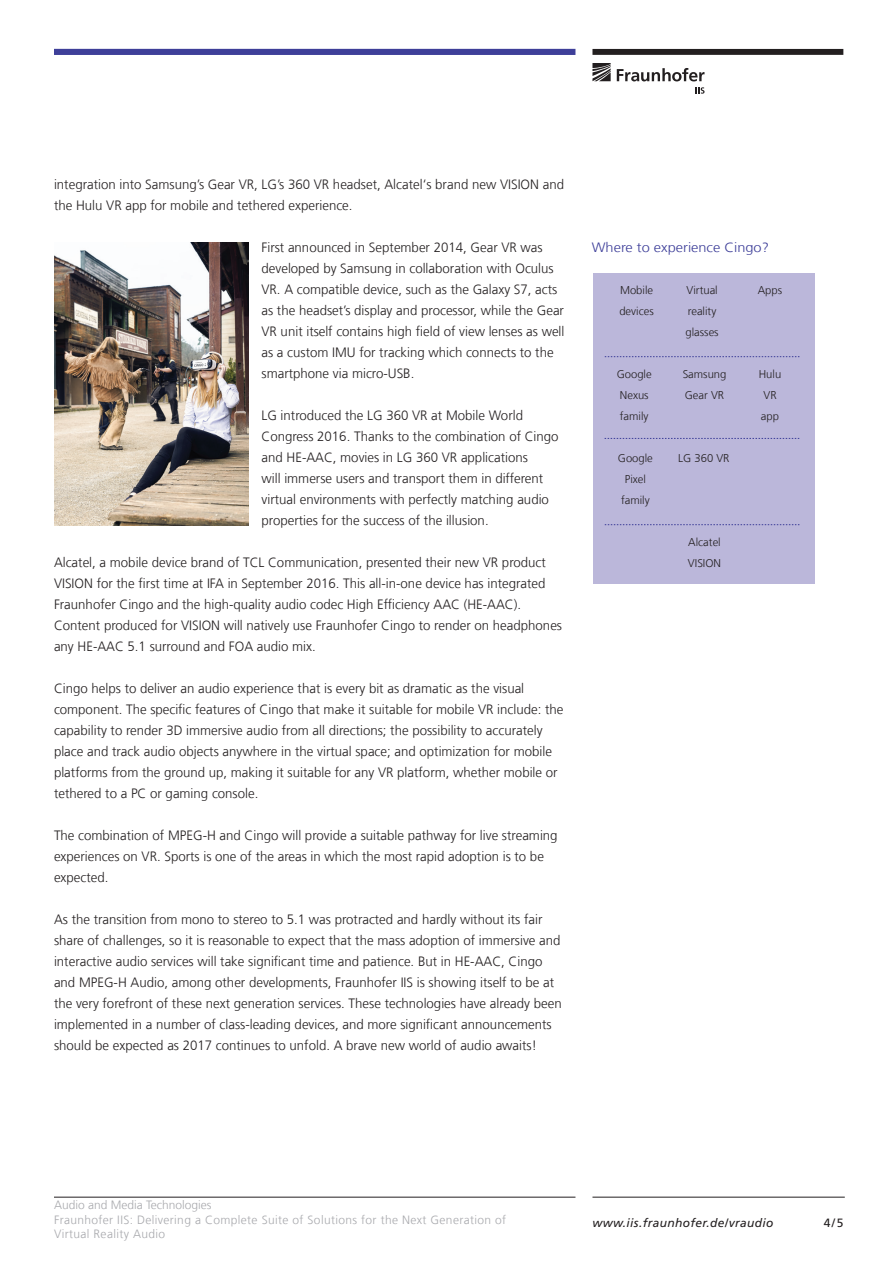
<style>
.page{position:relative;width:893px;height:1263px;background:#fff}
.page>*{position:absolute;margin:0;border:0;box-sizing:border-box;transform-origin:0 0}
.t1{font:300 13.5px/21px "Frutiger LT Com";color:#231f20}
.t2{font:300 13.5px "Frutiger LT Com";color:#3e3f99;scale:1.08 1}
.t3{font:300 12px/14.4px "Frutiger LT Com";letter-spacing:.03em;color:#a8a9ad}
.t4{font:italic 12px "Frutiger LT Com";letter-spacing:.03em;color:#231f20}
.t5{font:12px "Frutiger LT Com";color:#231f20}
.t6{font:300 11.25px/21px "Frutiger LT Com";color:#231f20}
</style>
<div class="page">
<div style="left:54px;top:49px;width:521px;height:6px;background:#3e3f99"></div>
<div style="left:592px;top:49px;width:251px;height:6px;background:#231f20"></div>
<svg style="left:592px;top:63px;width:19px;height:18px"></svg>
<svg style="left:617px;top:68px;width:87px;height:13px"></svg>
<svg style="left:695px;top:87px;width:9px;height:7px"></svg>
<hr style="left:54px;top:1197px;width:521px;height:1px;background:#231f20">
<hr style="left:592px;top:1197px;width:253px;height:1px;background:#231f20">
<img style="left:54px;top:243px;width:195px;height:282px">
<div style="left:593px;top:273px;width:222px;height:311px;background:#bbb7da"></div>
<svg style="left:605px;top:356px;width:194px;height:1px"></svg>
<svg style="left:605px;top:438px;width:194px;height:1px"></svg>
<svg style="left:605px;top:524px;width:194px;height:1px"></svg>
<p class="t1" style="left:54px;top:174px;width:512px">integration into Samsung’s Gear VR, LG’s 360 VR headset, Alcatel‘s brand new VISION and the Hulu VR app for mobile and tethered experience.</p>
<p class="t1" style="left:262px;top:237px;width:304px">First announced in September 2014, Gear VR was developed by Samsung in collaboration with Oculus VR. A compatible device, such as the Galaxy S7, acts as the headset’s display and processor, while the Gear VR unit itself contains high field of view lenses as well as a custom IMU for tracking which connects to the smartphone via micro-USB.</p>
<p class="t1" style="left:262px;top:405px;width:299px">LG introduced the LG 360 VR at Mobile World Congress 2016. Thanks to the combination of Cingo and HE-AAC, movies in LG 360 VR applications<br>will immerse users and transport them in different virtual environments with perfectly matching audio properties for the success of the illusion.</p>
<p class="t1" style="left:54px;top:552px;width:510px">Alcatel, a mobile device brand of TCL Communication, presented their new VR product VISION for the first time at IFA in September 2016. This all-in-one device has integrated Fraunhofer Cingo and the high-quality audio codec High Efficiency AAC (HE-AAC).<br>Content produced for VISION will natively use Fraunhofer Cingo to render on headphones any HE-AAC 5.1 surround and FOA audio mix.</p>
<p class="t1" style="left:54px;top:678px;width:511px">Cingo helps to deliver an audio experience that is every bit as dramatic as the visual component. The specific features of Cingo that make it suitable for mobile VR include: the capability to render 3D immersive audio from all directions; the possibility to accurately place and track audio objects anywhere in the virtual space; and optimization for mobile platforms from the ground up, making it suitable for any VR platform, whether mobile or tethered to a PC or gaming console.</p>
<p class="t1" style="left:54px;top:825px;width:505px">The combination of MPEG-H and Cingo will provide a suitable pathway for live streaming experiences on VR. Sports is one of the areas in which the most rapid adoption is to be expected.</p>
<p class="t1" style="left:54px;top:909px;width:509px">As the transition from mono to stereo to 5.1 was protracted and hardly without its fair share of challenges, so it is reasonable to expect that the mass adoption of immersive and interactive audio services will take significant time and patience. But in HE-AAC, Cingo and MPEG-H Audio, among other developments, Fraunhofer IIS is showing itself to be at the very forefront of these next generation services. These technologies have already been implemented in a number of class-leading devices, and more significant announcements should be expected as 2017 continues to unfold. A brave new world of audio awaits!</p>
<p class="t2" style="left:592px;top:239px;width:166px">Where to experience Cingo?</p>
<p class="t6" style="left:619px;top:280px;width:36px">Mobile devices</p>
<p class="t6" style="left:685px;top:280px;width:35px">Virtual reality glasses</p>
<p class="t6" style="left:758px;top:280px;width:26px">Apps</p>
<p class="t6" style="left:683px;top:364px;width:45px">Samsung<br>Gear VR</p>
<p class="t6" style="left:759px;top:364px;width:24px">Hulu<br>VR app</p>
<p class="t6" style="left:617px;top:364px;width:37px">Google<br>Nexus family</p>
<p class="t6" style="left:618px;top:448px;width:37px">Google</p>
<p class="t6" style="left:678px;top:448px;width:53px">LG 360 VR</p>
<p class="t6" style="left:621px;top:469px;width:30px;text-align:center">Pixel family</p>
<p class="t6" style="left:688px;top:532px;width:35px">Alcatel<br>VISION</p>
<p class="t3" style="left:54px;top:1198px;width:454px">Audio and Media Technologies<br>Fraunhofer IIS: Delivering a Complete Suite of Solutions for the Next Generation of<br>Virtual Reality Audio</p>
<p class="t4" style="left:592px;top:1216px;width:183px">www.iis.fraunhofer.de/vraudio</p>
<p class="t5" style="left:824px;top:1216px;width:21px">4/5</p>
</div>
